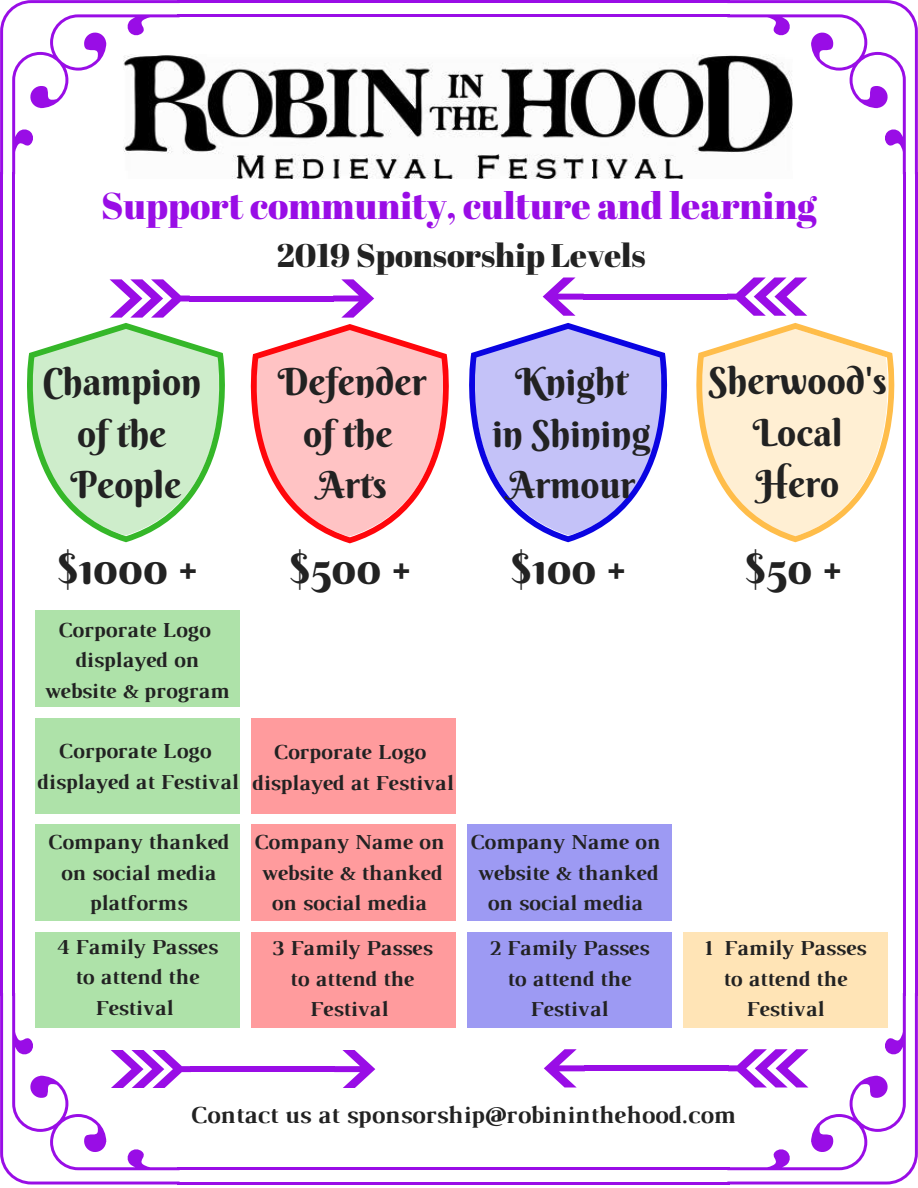
<style>
.page{position:relative;width:918px;height:1188px;background:#fff}
.page>*{position:absolute;margin:0;border:0;box-sizing:border-box;transform-origin:0 0}
.t1{font:43.65px "Berkshire Swash";color:#222}
.t2{font:37.35px/51.8px "Berkshire Swash";color:#222;text-align:center}
.t3{font:37.35px "Abril Fatface";color:#990de6}
.t4{font:32.7px "Abril Fatface";color:#222}
.t5{font:700 24.9px "Luthier";color:#222}
.t6{font:700 21.75px/30.3px "Luthier";color:#222;text-align:center}
</style>
<div class="page">
<svg style="left:0;top:0;width:180px;height:174px"></svg>
<hr style="left:12px;top:172px;width:3px;height:823px;background:#990de6">
<hr style="left:0;top:172px;width:3px;height:823px;background:#990de6">
<hr style="left:177px;top:1167px;width:553px;height:3px;background:#990de6">
<hr style="left:177px;top:1182px;width:553px;height:3px;background:#990de6">
<hr style="left:903px;top:172px;width:3px;height:823px;background:#990de6">
<hr style="left:915px;top:172px;width:3px;height:823px;background:#990de6">
<svg style="left:727px;top:0;width:191px;height:174px"></svg>
<hr style="left:177px;top:14px;width:553px;height:3px;background:#990de6">
<hr style="left:177px;top:0;width:553px;height:3px;background:#990de6">
<div style="left:35px;top:610px;width:205px;height:96px;background:#aee2a9"></div>
<div style="left:35px;top:718px;width:205px;height:95px;background:#aee2a9"></div>
<div style="left:251px;top:718px;width:205px;height:95px;background:#ff9b9d"></div>
<div style="left:35px;top:825px;width:205px;height:96px;background:#aee2a9"></div>
<div style="left:251px;top:825px;width:205px;height:96px;background:#ff9b9d"></div>
<div style="left:467px;top:825px;width:205px;height:96px;background:#9d9af3"></div>
<div style="left:35px;top:933px;width:205px;height:95px;background:#aee2a9"></div>
<div style="left:251px;top:933px;width:205px;height:95px;background:#ff9b9d"></div>
<div style="left:467px;top:933px;width:205px;height:95px;background:#9d9af3"></div>
<div style="left:683px;top:933px;width:205px;height:95px;background:#ffe4b6"></div>
<svg style="left:469px;top:323px;width:198px;height:219px"></svg>
<svg style="left:27px;top:323px;width:198px;height:219px"></svg>
<svg style="left:251px;top:324px;width:198px;height:219px"></svg>
<svg style="left:696px;top:323px;width:198px;height:219px"></svg>
<div style="left:189px;top:296px;width:144px;height:5px;background:#990de6"></div>
<svg style="left:110px;top:279px;width:80px;height:38px"></svg>
<svg style="left:333px;top:279px;width:41px;height:38px"></svg>
<div style="left:583px;top:294px;width:144px;height:6px;background:#990de6"></div>
<svg style="left:727px;top:278px;width:80px;height:38px"></svg>
<svg style="left:543px;top:278px;width:41px;height:38px"></svg>
<div style="left:191px;top:1066px;width:144px;height:6px;background:#990de6"></div>
<svg style="left:0;top:993px;width:191px;height:192px"></svg>
<svg style="left:334px;top:1050px;width:41px;height:38px"></svg>
<div style="left:585px;top:1065px;width:144px;height:6px;background:#990de6"></div>
<svg style="left:727px;top:993px;width:191px;height:192px"></svg>
<svg style="left:544px;top:1050px;width:41px;height:37px"></svg>
<img style="left:124px;top:54px;width:668px;height:125px">
<h2 class="t3" style="left:101px;top:180px;width:717px">Support community, culture and learning</h2>
<h3 class="t4" style="left:277px;top:232px;width:371px">2019 Sponsorship Levels</h3>
<h2 class="t2" style="left:42px;top:356px;width:160px">Champion of the<br>People</h2>
<h2 class="t2" style="left:278px;top:356px;width:150px">Defender of the<br>Arts</h2>
<h2 class="t2" style="left:493px;top:356px;width:159px">Knight<br>in Shining<br>Armour</h2>
<h2 class="t2" style="left:708px;top:354px;width:180px">Sherwood's<br>Local<br>Hero</h2>
<h1 class="t1" style="left:57px;top:541px;width:143px">$1000 +</h1>
<h1 class="t1" style="left:289px;top:541px;width:124px">$500 +</h1>
<h1 class="t1" style="left:510px;top:541px;width:118px">$100 +</h1>
<h1 class="t1" style="left:745px;top:541px;width:99px">$50 +</h1>
<p class="t6" style="left:44px;top:616px;width:186px">Corporate Logo displayed on website &amp; program</p>
<p class="t6" style="left:37px;top:738px;width:203px">Corporate Logo displayed at Festival</p>
<p class="t6" style="left:251px;top:739px;width:203px">Corporate Logo displayed at Festival</p>
<p class="t6" style="left:47px;top:829px;width:183px">Company thanked on social media platforms</p>
<p class="t6" style="left:56px;top:933px;width:162px">4 Family Passes to attend the<br>Festival</p>
<p class="t6" style="left:253px;top:829px;width:192px">Company Name on website &amp; thanked on social media</p>
<p class="t6" style="left:271px;top:935px;width:162px">3 Family Passes to attend the<br>Festival</p>
<p class="t6" style="left:469px;top:829px;width:192px">Company Name on website &amp; thanked on social media</p>
<p class="t6" style="left:489px;top:935px;width:161px">2 Family Passes to attend the<br>Festival</p>
<p class="t6" style="left:704px;top:935px;width:163px">1 Family Passes to attend the<br>Festival</p>
<p class="t5" style="left:190px;top:1106px;width:547px">Contact us at sponsorship@robininthehood.com</p>
</div>
